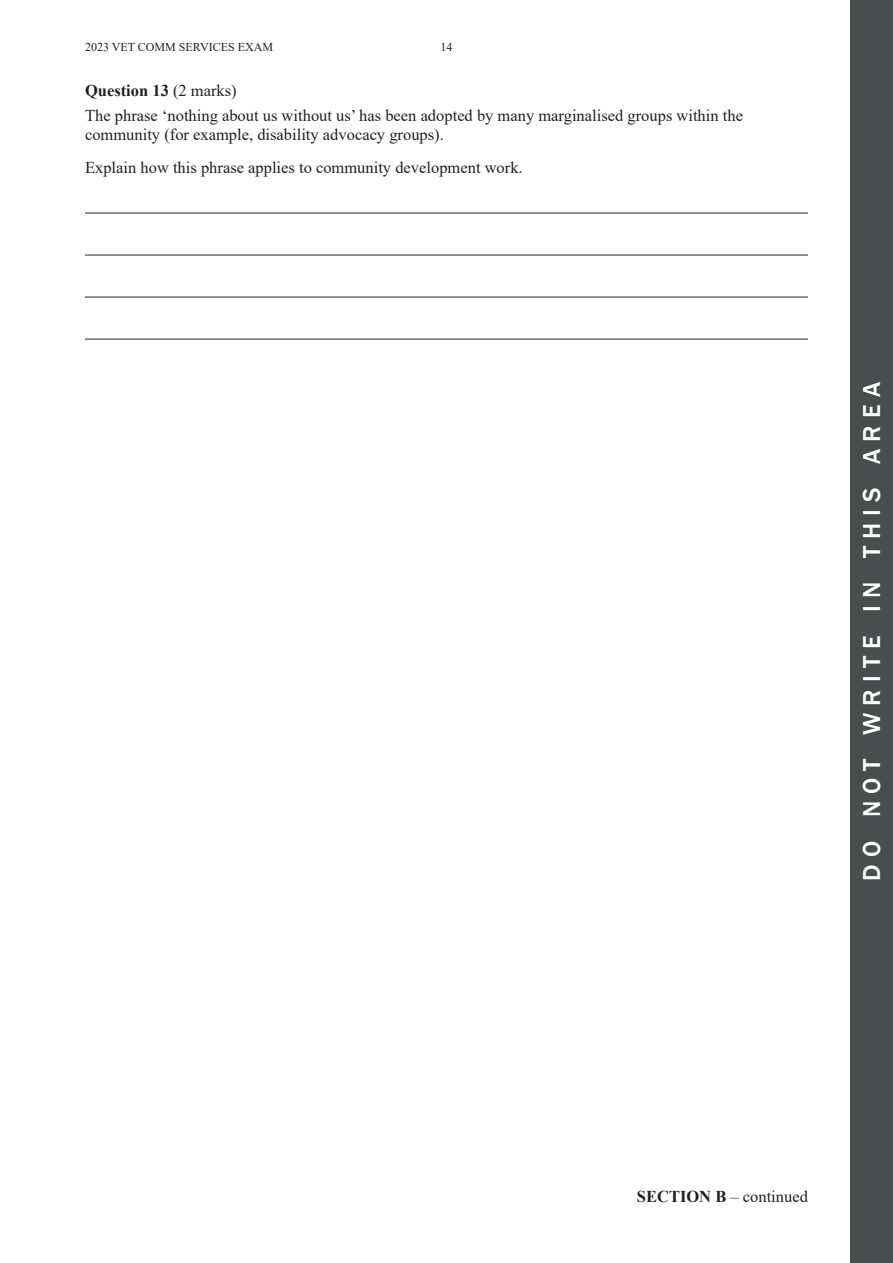
<style>
.page{position:relative;width:893px;height:1263px;background:#fff}
.page>*{position:absolute;margin:0;border:0;box-sizing:border-box;transform-origin:0 0}
.t1{font:500 25.2px "Franklin Gothic";letter-spacing:.285em;color:#fff}
.t2{font:16.5px/24px "Times New Roman";color:#231f20}
.t3{font:12px "Times New Roman";color:#231f20}
.s1{font-weight:700}
</style>
<div class="page">
<div style="left:850px;top:0;width:43px;height:1263px;background:#4b4c4d"></div>
<hr style="left:85px;top:213px;width:723px;height:1px;background:#231f20">
<hr style="left:85px;top:255px;width:723px;height:1px;background:#231f20">
<hr style="left:85px;top:297px;width:723px;height:1px;background:#231f20">
<hr style="left:85px;top:339px;width:723px;height:1px;background:#231f20">
<p class="t3" style="left:85px;top:38px;width:189px">2023 VET COMM SERVICES EXAM</p>
<p class="t3" style="left:440px;top:38px;width:13px">14</p>
<p class="t2" style="left:85px;top:78px;width:659px"><span class="s1">Question 13</span> (2 marks)<br>The phrase ‘nothing about us without us’ has been adopted by many marginalised groups within the</p>
<p class="t2" style="left:85px;top:118px;width:439px;line-height:32.5px">community (for example, disability advocacy groups).<br>Explain how this phrase applies to community development work.</p>
<h1 class="t1" style="left:856px;top:881px;width:500px;rotate:-90deg">do not write in this area</h1>
<p class="t2" style="left:637px;top:1184px;width:172px"><span class="s1">SECTION B</span> – continued</p>
</div>
